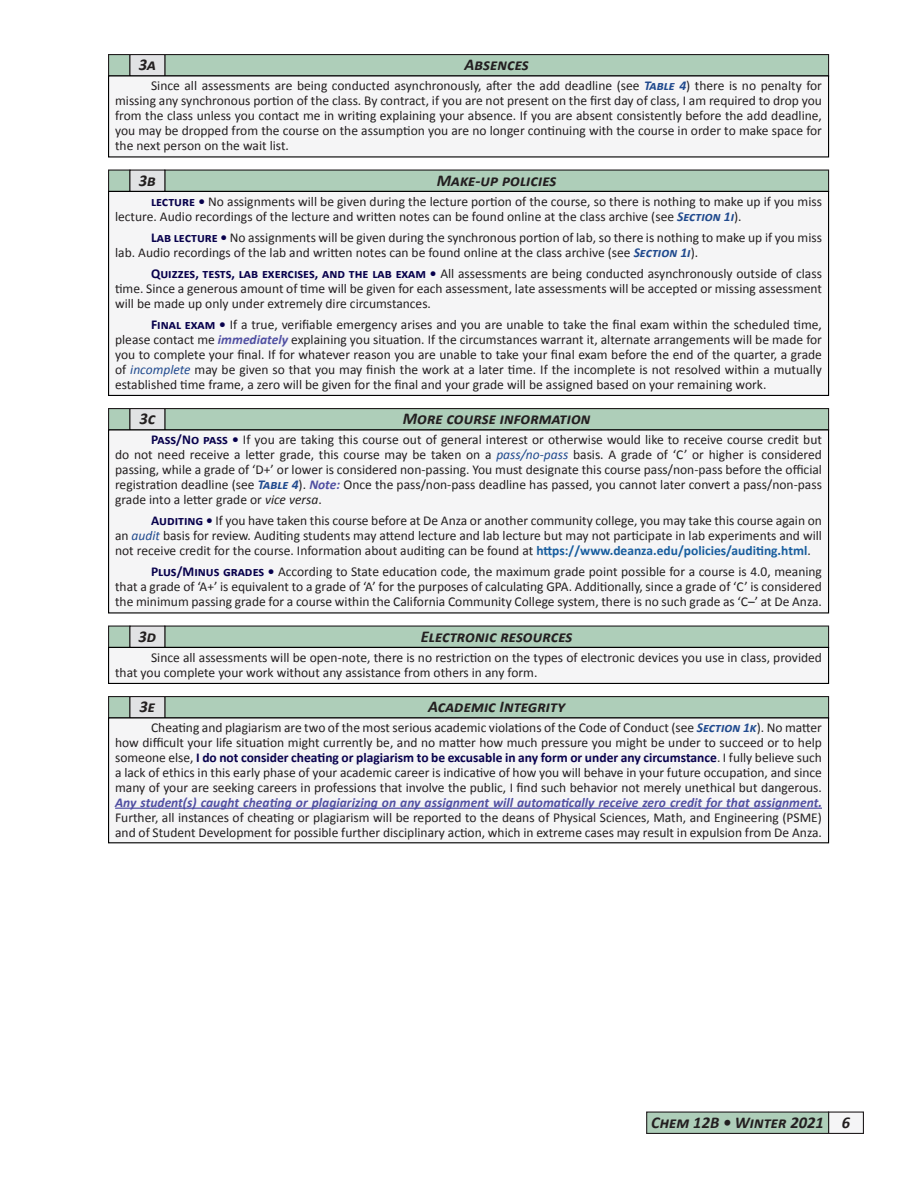
<style>
.page{position:relative;width:918px;height:1188px;background:#fff}
.page>*{position:absolute;margin:0;border:0;box-sizing:border-box;transform-origin:0 0}
.t1{font:italic 700 16.5px "Calibri";color:#231f20}
.Heading{font:13.5px/15px "Calibri";color:#231f20;text-align:justify}
.Text{font:13.5px/15px "Calibri";color:#231f20;text-align:justify}
.s1{font-weight:700;font-style:italic;color:#204a8e}
.s2{font-weight:700;color:#08014c}
.s3{font-weight:700;font-style:italic;color:#504fa1}
.s4{font-style:italic;color:#204a8e}
.s5{font-style:italic}
.s6{font-weight:700;color:#175d9e}
</style>
<div class="page">
<div style="left:829px;top:1112px;width:34px;height:21px;background:#f5f5f6"></div>
<div style="left:828px;top:1112px;width:36px;height:22px;border:1px solid #231f20"></div>
<div style="left:647px;top:1112px;width:182px;height:21px;background:#aeceb9"></div>
<div style="left:646px;top:1112px;width:183px;height:22px;border:1px solid #231f20"></div>
<div style="left:165px;top:55px;width:664px;height:21px;background:#aeceb9"></div>
<div style="left:164px;top:54px;width:665px;height:22px;border:1px solid #231f20"></div>
<div style="left:109px;top:55px;width:21px;height:21px;background:#aeceb9"></div>
<div style="left:108px;top:54px;width:22px;height:22px;border:1px solid #231f20"></div>
<div style="left:130px;top:55px;width:35px;height:21px;background:#e1e2e4"></div>
<div style="left:129px;top:54px;width:36px;height:22px;border:1px solid #231f20"></div>
<div style="left:109px;top:76px;width:720px;height:81px;background:#f5f5f6"></div>
<div style="left:108px;top:75px;width:721px;height:83px;border:1px solid #000"></div>
<div style="left:165px;top:626px;width:664px;height:21px;background:#aeceb9"></div>
<div style="left:109px;top:626px;width:21px;height:21px;background:#aeceb9"></div>
<div style="left:108px;top:626px;width:22px;height:22px;border:1px solid #231f20"></div>
<div style="left:130px;top:626px;width:35px;height:21px;background:#e1e2e4"></div>
<div style="left:129px;top:626px;width:36px;height:22px;border:1px solid #231f20"></div>
<div style="left:109px;top:647px;width:720px;height:36px;background:#f5f5f6"></div>
<div style="left:108px;top:647px;width:721px;height:37px;border:1px solid #000"></div>
<div style="left:165px;top:697px;width:664px;height:21px;background:#aeceb9"></div>
<div style="left:164px;top:696px;width:665px;height:22px;border:1px solid #231f20"></div>
<div style="left:109px;top:697px;width:21px;height:21px;background:#aeceb9"></div>
<div style="left:108px;top:696px;width:22px;height:22px;border:1px solid #231f20"></div>
<div style="left:130px;top:697px;width:35px;height:21px;background:#e1e2e4"></div>
<div style="left:129px;top:696px;width:36px;height:22px;border:1px solid #231f20"></div>
<div style="left:109px;top:718px;width:720px;height:125px;background:#f5f5f6"></div>
<hr style="left:115px;top:808px;width:707px;height:1px;background:#504fa1">
<div style="left:108px;top:717px;width:721px;height:126px;border:1px solid #000"></div>
<div style="left:165px;top:409px;width:664px;height:21px;background:#aeceb9"></div>
<div style="left:164px;top:408px;width:665px;height:22px;border:1px solid #231f20"></div>
<div style="left:109px;top:409px;width:21px;height:21px;background:#aeceb9"></div>
<div style="left:108px;top:408px;width:22px;height:22px;border:1px solid #231f20"></div>
<div style="left:130px;top:409px;width:35px;height:21px;background:#e1e2e4"></div>
<div style="left:129px;top:408px;width:36px;height:22px;border:1px solid #231f20"></div>
<div style="left:109px;top:430px;width:720px;height:183px;background:#f5f5f6"></div>
<div style="left:108px;top:429px;width:721px;height:185px;border:1px solid #000"></div>
<div style="left:165px;top:170px;width:664px;height:21px;background:#aeceb9"></div>
<div style="left:109px;top:170px;width:21px;height:21px;background:#aeceb9"></div>
<div style="left:108px;top:170px;width:22px;height:22px;border:1px solid #231f20"></div>
<div style="left:130px;top:170px;width:35px;height:21px;background:#e1e2e4"></div>
<div style="left:129px;top:170px;width:36px;height:22px;border:1px solid #231f20"></div>
<div style="left:109px;top:191px;width:720px;height:204px;background:#f5f5f6"></div>
<div style="left:108px;top:191px;width:721px;height:205px;border:1px solid #000"></div>
<p class="t1" style="left:139px;top:54px;width:19px">3a</p>
<p class="t1" style="left:464px;top:54px;width:66px">Absences</p>
<p class="Text" style="left:115px;top:77px;width:708px;text-indent:36px">Since all assessments are being conducted asynchronously, after the add deadline (see <span class="s1">Table 4</span>) there is no penalty for missing any synchronous portion of the class. By contract, if you are not present on the first day of class, I am required to drop you from the class unless you contact me in writing explaining your absence. If you are absent consistently before the add deadline, you may be dropped from the course on the assumption you are no longer continuing with the course in order to make space for the next person on the wait list.</p>
<p class="t1" style="left:139px;top:170px;width:19px">3b</p>
<p class="t1" style="left:437px;top:170px;width:121px">Make-up policies</p>
<p class="Heading" style="left:115px;top:193px;width:708px;text-indent:36px"><span class="s2">lecture •</span> No assignments will be given during the lecture portion of the course, so there is nothing to make up if you miss lecture. Audio recordings of the lecture and written notes can be found online at the class archive (see <span class="s1">Section 1i</span>).</p>
<p class="Heading" style="left:115px;top:229px;width:708px;text-indent:36px"><span class="s2">Lab lecture •</span> No assignments will be given during the synchronous portion of lab, so there is nothing to make up if you miss lab. Audio recordings of the lab and written notes can be found online at the class archive (see <span class="s1">Section 1i</span>).</p>
<p class="Heading" style="left:115px;top:265px;width:708px;text-indent:36px"><span class="s2">Quizzes, tests, lab exercises, and the lab exam •</span> All assessments are being conducted asynchronously outside of class time. Since a generous amount of time will be given for each assessment, late assessments will be accepted or missing assessment will be made up only under extremely dire circumstances.</p>
<p class="Heading" style="left:115px;top:316px;width:708px;text-indent:36px"><span class="s2">Final exam •</span> If a true, verifiable emergency arises and you are unable to take the final exam within the scheduled time, please contact me <span class="s3">immediately</span> explaining you situation. If the circumstances warrant it, alternate arrangements will be made for you to complete your final. If for whatever reason you are unable to take your final exam before the end of the quarter, a grade of <span class="s4">incomplete</span> may be given so that you may finish the work at a later time. If the incomplete is not resolved within a mutually established time frame, a zero will be given for the final and your grade will be assigned based on your remaining work.</p>
<p class="t1" style="left:139px;top:408px;width:17px">3c</p>
<p class="t1" style="left:403px;top:408px;width:189px">More course information</p>
<p class="Heading" style="left:115px;top:431px;width:708px;text-indent:36px"><span class="s2">Pass/No pass •</span> If you are taking this course out of general interest or otherwise would like to receive course credit but do not need receive a letter grade, this course may be taken on a <span class="s4">pass/no-pass</span> basis. A grade of ‘C’ or higher is considered passing, while a grade of ‘D+’ or lower is considered non-passing. You must designate this course pass/non-pass before the official registration deadline (see <span class="s1">Table 4</span>). <span class="s3">Note:</span> Once the pass/non-pass deadline has passed, you cannot later convert a pass/non-pass grade into a letter grade or <span class="s5">vice versa</span>.</p>
<p class="Heading" style="left:115px;top:512px;width:708px;text-indent:36px"><span class="s2">Auditing •</span> If you have taken this course before at De Anza or another community college, you may take this course again on an <span class="s4">audit</span> basis for review. Auditing students may attend lecture and lab lecture but may not participate in lab experiments and will not receive credit for the course. Information about auditing can be found at <span class="s6">https://www.deanza.edu/policies/auditing.html</span>.</p>
<p class="Heading" style="left:115px;top:563px;width:708px;text-indent:36px"><span class="s2">Plus/Minus grades •</span> According to State education code, the maximum grade point possible for a course is 4.0, meaning that a grade of ‘A+’ is equivalent to a grade of ‘A’ for the purposes of calculating GPA. Additionally, since a grade of ‘C’ is considered the minimum passing grade for a course within the California Community College system, there is no such grade as ‘C–’ at De Anza.</p>
<p class="t1" style="left:138px;top:626px;width:19px">3d</p>
<p class="t1" style="left:421px;top:626px;width:153px">Electronic resources</p>
<p class="Text" style="left:115px;top:649px;width:708px;text-indent:36px">Since all assessments will be open-note, there is no restriction on the types of electronic devices you use in class, provided that you complete your work without any assistance from others in any form.</p>
<p class="t1" style="left:140px;top:696px;width:17px">3e</p>
<p class="t1" style="left:428px;top:696px;width:139px">Academic Integrity</p>
<p class="Text" style="left:115px;top:719px;width:708px;text-indent:36px">Cheating and plagiarism are two of the most serious academic violations of the Code of Conduct (see <span class="s1">Section 1k</span>). No matter how difficult your life situation might currently be, and no matter how much pressure you might be under to succeed or to help someone else, <span class="s2">I do not consider cheating or plagiarism to be excusable in any form or under any circumstance</span>. I fully believe such a lack of ethics in this early phase of your academic career is indicative of how you will behave in your future occupation, and since many of your are seeking careers in professions that involve the public, I find such behavior not merely unethical but dangerous.<br><span class="s3">Any student(s) caught cheating or plagiarizing on any assignment will automatically receive zero credit for that assignment.<br></span>Further, all instances of cheating or plagiarism will be reported to the deans of Physical Sciences, Math, and Engineering (PSME) and of Student Development for possible further disciplinary action, which in extreme cases may result in expulsion from De Anza.</p>
<p class="t1" style="left:651px;top:1112px;width:174px">Chem 12B • Winter 2021</p>
<p class="t1" style="left:842px;top:1112px;width:10px">6</p>
</div>
